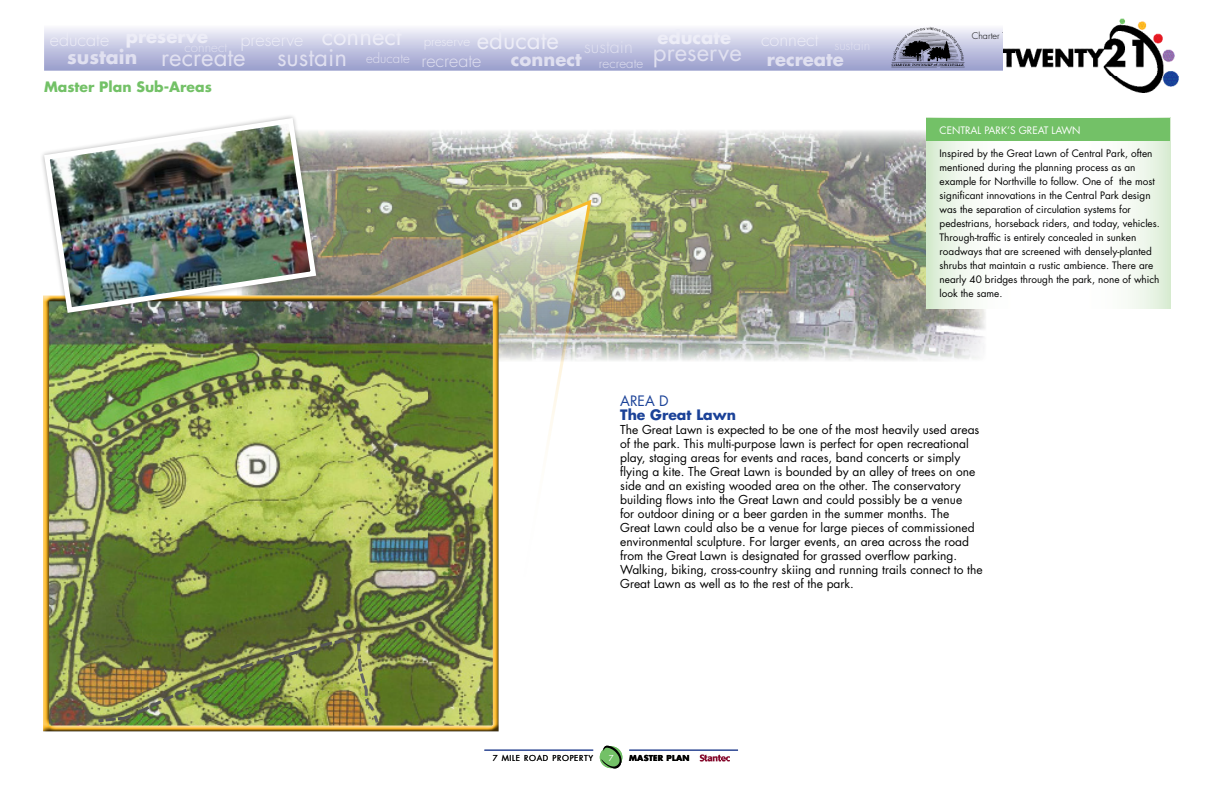
<style>
.page{position:relative;width:1220px;height:787px;background:#fff}
.page>*{position:absolute;margin:0;border:0;box-sizing:border-box;transform-origin:0 0}
.t1{font:24px "Futura Std";color:#e0e0f0}
.t2{font:24px "Futura Std";color:#ededf7}
.t3{font:300 18px "Futura Std";color:#ededf7}
.t4{font:300 18px "Futura Std";color:#e0e0f0}
.t5{font:700 18px "Futura Std";color:#ededf7}
.t6{font:700 18px "Futura Std";color:#e0e0f0}
.t7{font:700 14px "Futura Std";color:#73c167}
.t8{font:700 14px "Futura Std";color:#1b4298}
.t9{font:14px "Futura Std";color:#1b4298}
.t10{font:300 13.3px "Futura Std";color:#e0e0f0}
.t11{font:12px/14px "Futura Std";color:#000}
.t12{font:10px/14px "Futura Std";color:#000}
.t13{font:10px "Futura Std";color:#fff}
.t14{font:8px "Futura Std";letter-spacing:.08em;color:#000}
.t15{font:700 8px "Futura Std";letter-spacing:.025em;color:#000}
.t16{font:8px "Futura Std";color:#fff}
.s1{font-weight:700;font-size:19px}
</style>
<div class="page">
<img style="left:699px;top:754px;width:31px;height:8px">
<svg style="left:44px;top:26px;width:960px;height:45px;background:#c6c8e2"></svg>
<img style="left:890px;top:27px;width:74px;height:40px">
<img style="left:1004px;top:18px;width:175px;height:74px">
<svg style="left:600px;top:746px;width:22px;height:22px"></svg>
<svg style="left:601px;top:745px;width:20px;height:23px"></svg>
<hr style="left:484px;top:749px;width:109px;height:1px;background:#25408f">
<hr style="left:629px;top:749px;width:109px;height:1px;background:#25408f">
<img style="left:321px;top:130px;width:665px;height:231px">
<svg style="left:926px;top:141px;width:244px;height:167px"></svg>
<div style="left:926px;top:118px;width:244px;height:23px;background:#73c167"></div>
<img style="left:353px;top:198px;width:239px;height:534px">
<div style="left:39px;top:294px;width:467px;height:437px;background:#000;opacity:.75"></div>
<div style="left:39px;top:113px;width:282px;height:205px;background:#000;opacity:.3"></div>
<img style="left:41px;top:115px;width:278px;height:200px">
<img style="left:95px;top:634px;width:285px;height:91px">
<h1 class="t2" style="left:477px;top:25px;width:84px">educate</h1>
<h2 class="t3" style="left:240px;top:28px;width:64px">preserve</h2>
<h2 class="t5" style="left:657px;top:25px;width:75px">educate</h2>
<h2 class="t3" style="left:761px;top:28px;width:59px">connect</h2>
<h1 class="t1" style="left:67px;top:42px;width:180px"><span class="s1">sustain</span> recreate</h1>
<h2 class="t6" style="left:767px;top:47px;width:78px">recreate</h2>
<h2 class="t5" style="left:126px;top:24px;width:84px">preserve</h2>
<h1 class="t2" style="left:322px;top:21px;width:81px">connect</h1>
<h1 class="t1" style="left:277px;top:42px;width:72px">sustain</h1>
<h2 class="t6" style="left:511px;top:47px;width:72px">connect</h2>
<h2 class="t3" style="left:50px;top:28px;width:61px">educate</h2>
<h2 class="t4" style="left:584px;top:35px;width:50px">sustain</h2>
<h1 class="t1" style="left:653px;top:37px;width:90px">preserve</h1>
<p class="t10" style="left:366px;top:50px;width:45px">educate</p>
<h2 class="t4" style="left:421px;top:49px;width:61px">recreate</h2>
<p class="t10" style="left:599px;top:55px;width:46px">recreate</p>
<p class="t7" style="left:44px;top:78px;width:169px">Master Plan Sub-Areas</p>
<p class="t13" style="left:939px;top:124px;width:132px">Central Park’s Great Lawn</p>
<p class="t12" style="left:939px;top:147px;width:222px">Inspired by the Great Lawn of Central Park, often mentioned during the planning process as an example for Northville to follow. One of the most significant innovations in the Central Park design was the separation of circulation systems for pedestrians, horseback riders, and today, vehicles.<br>Through-traffic is entirely concealed in sunken roadways that are screened with densely-planted shrubs that maintain a rustic ambience. There are nearly 40 bridges through the park, none of which look the same.</p>
<p class="t9" style="left:620px;top:391px;width:48px">Area D</p>
<p class="t8" style="left:620px;top:405px;width:117px">The Great Lawn</p>
<p class="t11" style="left:620px;top:422px;width:364px">The Great Lawn is expected to be one of the most heavily used areas of the park. This multi-purpose lawn is perfect for open recreational play, staging areas for events and races, band concerts or simply flying a kite. The Great Lawn is bounded by an alley of trees on one side and an existing wooded area on the other. The conservatory building flows into the Great Lawn and could possibly be a venue<br>for outdoor dining or a beer garden in the summer months. The<br>Great Lawn could also be a venue for large pieces of commissioned environmental sculpture. For larger events, an area across the road from the Great Lawn is designated for grassed overflow parking.<br>Walking, biking, cross-country skiing and running trails connect to the Great Lawn as well as to the rest of the park.</p>
<p class="t14" style="left:493px;top:753px;width:102px">7 Mile Road Property</p>
<p class="t16" style="left:609px;top:753px;width:6px">7</p>
<p class="t15" style="left:629px;top:752px;width:62px">Master Plan</p>
</div>
